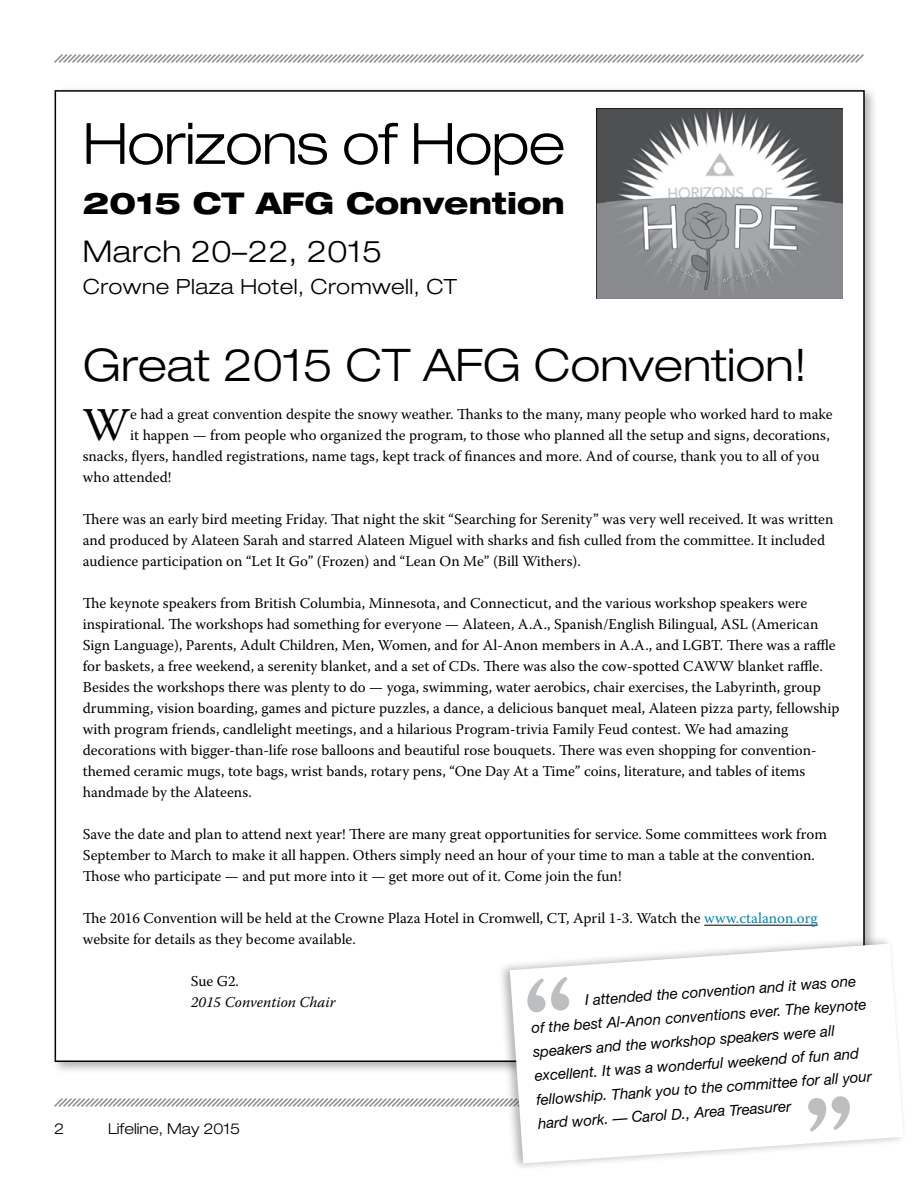
<style>
.page{position:relative;width:918px;height:1188px;background:#fff}
.page>*{position:absolute;margin:0;border:0;box-sizing:border-box;transform-origin:0 0}
.t1{font:300 expanded 57px "Helvetica Neue";letter-spacing:-.02em;color:#000}
.t2{font:46.8px "Warnock Pro";color:#000}
.t3{font:300 expanded 45px "Helvetica Neue";color:#000}
.t4{font:800 expanded 30px "Helvetica Neue";color:#000}
.t5{font:300 expanded 30px "Helvetica Neue";letter-spacing:.02em;color:#000}
.t6{font:300 expanded 21px "Helvetica Neue";letter-spacing:.02em;color:#000}
.t7{font:15px/21px "Warnock Pro";color:#000}
.t8{font:italic 15px/24px "Helvetica Neue";color:#000}
.t9{font:italic 15px "Warnock Pro";color:#000}
.t10{font:300 expanded 15px "Helvetica Neue";color:#000}
.s1{color:#0084b6}
</style>
<div class="page">
<svg style="left:54px;top:54px;width:810px;height:9px"></svg>
<div style="left:50px;top:86px;width:828px;height:989px;background:#000;opacity:.3"></div>
<div style="left:55px;top:91px;width:809px;height:970px;background:#fff"></div>
<img style="left:596px;top:109px;width:246px;height:190px">
<hr style="left:704px;top:925px;width:114px;height:1px;background:#000">
<div style="left:497px;top:936px;width:410px;height:236px;background:#000;opacity:.3"></div>
<svg style="left:510px;top:944px;width:393px;height:219px"></svg>
<svg style="left:526px;top:976px;width:44px;height:37px"></svg>
<svg style="left:54px;top:1096px;width:812px;height:36px"></svg>
<h1 class="t1" style="left:83px;top:110px;width:484px">Horizons of Hope</h1>
<h3 class="t4" style="left:83px;top:184px;width:484px">2015 CT AFG Convention</h3>
<h3 class="t5" style="left:83px;top:234px;width:301px">March 20–22, 2015</h3>
<h3 class="t6" style="left:83px;top:274px;width:376px">Crowne Plaza Hotel, Cromwell, CT</h3>
<h3 class="t3" style="left:83px;top:338px;width:726px">Great 2015 CT AFG Convention!</h3>
<h2 class="t2" style="left:82px;top:397px;width:49px">W</h2>
<p class="t7" style="left:130px;top:404px;width:704px">e had a great convention despite the snowy weather. Thanks to the many, many people who worked hard to make</p>
<p class="t7" style="left:130px;top:425px;width:701px">it happen — from people who organized the program, to those who planned all the setup and signs, decorations,</p>
<p class="t7" style="left:83px;top:446px;width:738px">snacks, flyers, handled registrations, name tags, kept track of finances and more. And of course, thank you to all of you</p>
<p class="t7" style="left:83px;top:467px;width:90px">who attended!</p>
<p class="t7" style="left:83px;top:509px;width:752px">There was an early bird meeting Friday. That night the skit “Searching for Serenity” was very well received. It was written and produced by Alateen Sarah and starred Alateen Miguel with sharks and fish culled from the committee. It included audience participation on “Let It Go” (Frozen) and “Lean On Me” (Bill Withers).</p>
<p class="t7" style="left:83px;top:593px;width:758px">The keynote speakers from British Columbia, Minnesota, and Connecticut, and the various workshop speakers were inspirational. The workshops had something for everyone — Alateen, A.A., Spanish/English Bilingual, ASL (American Sign Language), Parents, Adult Children, Men, Women, and for Al-Anon members in A.A., and LGBT. There was a raffle for baskets, a free weekend, a serenity blanket, and a set of CDs. There was also the cow-spotted CAWW blanket raffle.<br>Besides the workshops there was plenty to do — yoga, swimming, water aerobics, chair exercises, the Labyrinth, group drumming, vision boarding, games and picture puzzles, a dance, a delicious banquet meal, Alateen pizza party, fellowship with program friends, candlelight meetings, and a hilarious Program-trivia Family Feud contest. We had amazing decorations with bigger-than-life rose balloons and beautiful rose bouquets. There was even shopping for convention&shy;themed ceramic mugs, tote bags, wrist bands, rotary pens, “One Day At a Time” coins, literature, and tables of items handmade by the Alateens.</p>
<p class="t7" style="left:83px;top:824px;width:746px">Save the date and plan to attend next year! There are many great opportunities for service. Some committees work from<br>September to March to make it all happen. Others simply need an hour of your time to man a table at the convention.<br>Those who participate — and put more into it — get more out of it. Come join the fun!</p>
<p class="t7" style="left:83px;top:908px;width:736px">The 2016 Convention will be held at the Crowne Plaza Hotel in Cromwell, CT, April 1-3. Watch the <span class="s1">www.ctalanon.org </span>website for details as they become available.</p>
<p class="t7" style="left:191px;top:971px;width:50px">Sue G2.</p>
<p class="t9" style="left:191px;top:993px;width:146px">2015 Convention Chair</p>
<p class="t8" style="left:529px;top:992px;width:338px;text-indent:55px;rotate:-4deg">I attended the convention and it was one of the best Al-Anon conventions ever. The keynote speakers and the workshop speakers were all excellent. It was a wonderful weekend of fun and fellowship. Thank you to the committee for all your hard work. — Carol D., Area Treasurer</p>
<p class="t10" style="left:54px;top:1120px;width:12px">2</p>
<p class="t10" style="left:108px;top:1120px;width:134px">Lifeline, May 2015</p>
</div>
